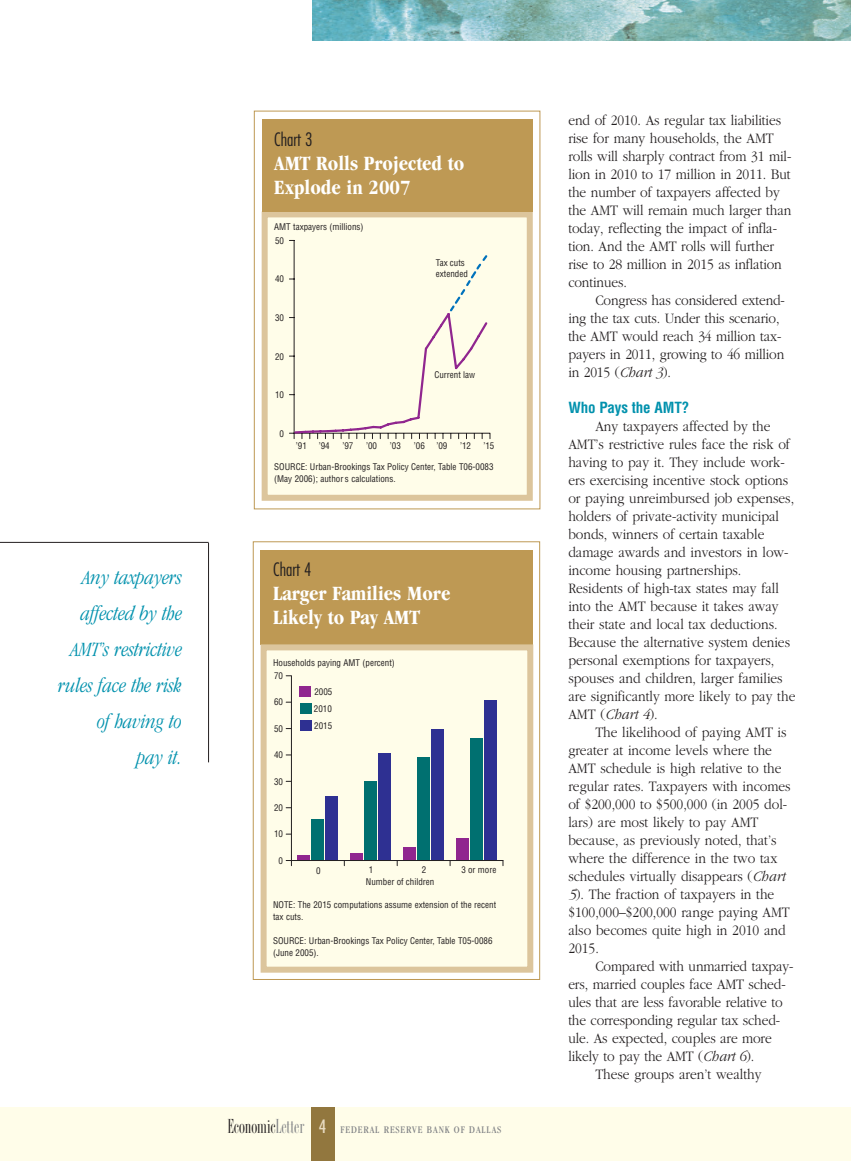
<style>
.page{position:relative;width:851px;height:1161px;background:#fff}
.page>*{position:absolute;margin:0;border:0;box-sizing:border-box;transform-origin:0 0}
.t1{font:italic 300 condensed 21px/36px "Garamond";color:#0091ad;text-align:right}
.t2{font:700 condensed 21px/24px "Garamond";color:#fff}
.t3{font:300 condensed 18px "Futura";color:#231f20}
.t4{font:300 15px/18px "Garamond";color:#231f20;scale:.9 1}
.t5{font:700 condensed 15px "Helvetica";letter-spacing:-.01em;color:#0091ad}
.t6{font:condensed 10.5px "Garamond";letter-spacing:.09em;color:#808285}
.t7{font:condensed 9px/12px "Helvetica";color:#231f20}
.s1{font-family:"AT Torino";font-size:21px;color:#231f20}
.s2{font-family:"AT Torino";font-size:21px}
.s3{font-family:"Futura";font-weight:500;font-size:18px;color:#e8dbc1}
.s4{font-style:italic}
</style>
<div class="page">
<img style="left:313px;top:0;width:537px;height:40px">
<div style="left:0;top:1107px;width:850px;height:54px;background:#fffde9"></div>
<div style="left:311px;top:1107px;width:23px;height:54px;background:#92773e"></div>
<hr style="left:0;top:542px;width:209px;height:1px;background:#231f20">
<hr style="left:208px;top:543px;width:1px;height:219px;background:#231f20">
<div style="left:265px;top:214px;width:264px;height:284px;background:#fffde9"></div>
<div style="left:262px;top:211px;width:270px;height:290px;border:6px solid #dcc59c"></div>
<hr style="left:294px;top:240px;width:1px;height:193px;background:#231f20">
<svg style="left:289px;top:253px;width:201px;height:186px"></svg>
<div style="left:253px;top:541px;width:287px;height:439px;border:1px solid #be9954"></div>
<div style="left:260px;top:550px;width:272px;height:94px;background:#be9954"></div>
<div style="left:263px;top:647px;width:267px;height:323px;background:#fffde9"></div>
<div style="left:260px;top:644px;width:273px;height:329px;border:6px solid #dcc59c"></div>
<hr style="left:291px;top:676px;width:1px;height:185px;background:#231f20">
<svg style="left:286px;top:860px;width:6px;height:6px"></svg>
<div style="left:325px;top:796px;width:13px;height:65px;background:#2e3092"></div>
<div style="left:378px;top:753px;width:13px;height:108px;background:#2e3092"></div>
<div style="left:431px;top:729px;width:13px;height:132px;background:#2e3092"></div>
<div style="left:484px;top:700px;width:13px;height:161px;background:#2e3092"></div>
<div style="left:311px;top:819px;width:13px;height:42px;background:#007070"></div>
<div style="left:364px;top:781px;width:13px;height:80px;background:#007070"></div>
<div style="left:417px;top:757px;width:13px;height:104px;background:#007070"></div>
<div style="left:470px;top:738px;width:13px;height:123px;background:#007070"></div>
<div style="left:297px;top:856px;width:13px;height:5px;background:#90268f"></div>
<div style="left:350px;top:853px;width:13px;height:8px;background:#90268f"></div>
<div style="left:403px;top:847px;width:13px;height:14px;background:#90268f"></div>
<div style="left:456px;top:838px;width:13px;height:23px;background:#90268f"></div>
<div style="left:299px;top:687px;width:12px;height:10px;background:#90268f"></div>
<div style="left:300px;top:703px;width:11px;height:11px;background:#007070"></div>
<hr style="left:291px;top:860px;width:212px;height:1px;background:#231f20">
<div style="left:300px;top:721px;width:12px;height:10px;background:#2e3092"></div>
<div style="left:262px;top:119px;width:270px;height:92px;background:#be9954"></div>
<h1 class="t1" style="left:58px;top:560px;width:125px">Any taxpayers affected by the<br>AMT’s restrictive rules face the risk of having to<br>pay it.</h1>
<p class="t3" style="left:274px;top:131px;width:40px">Chart 3</p>
<h1 class="t2" style="left:274px;top:153px;width:191px">AMT Rolls Projected to<br>Explode in 2007</h1>
<p class="t7" style="left:274px;top:222px;width:91px">AMT taxpayers (millions)</p>
<p class="t7" style="left:275px;top:235px;width:10px">50</p>
<p class="t7" style="left:275px;top:274px;width:10px">40</p>
<p class="t7" style="left:275px;top:312px;width:10px">30</p>
<p class="t7" style="left:436px;top:258px;width:33px;line-height:10.8px">Tax cuts extended</p>
<p class="t7" style="left:275px;top:351px;width:10px">20</p>
<p class="t7" style="left:275px;top:390px;width:10px">10</p>
<p class="t7" style="left:434px;top:370px;width:42px">Current law</p>
<p class="t7" style="left:279px;top:428px;width:6px">0</p>
<p class="t7" style="left:296px;top:440px;width:12px">’91</p>
<p class="t7" style="left:319px;top:440px;width:12px">’94</p>
<p class="t7" style="left:342px;top:440px;width:12px">’97</p>
<p class="t7" style="left:366px;top:440px;width:12px">’00</p>
<p class="t7" style="left:390px;top:440px;width:12px">’03</p>
<p class="t7" style="left:414px;top:440px;width:12px">’06</p>
<p class="t7" style="left:436px;top:440px;width:12px">’09</p>
<p class="t7" style="left:460px;top:440px;width:12px">’12</p>
<p class="t7" style="left:483px;top:440px;width:12px">’15</p>
<p class="t7" style="left:274px;top:462px;width:221px">SOURCE: Urban-Brookings Tax Policy Center, Table T06-0083 (May 2006); authorÕ s calculations.</p>
<p class="t3" style="left:273px;top:562px;width:40px">Chart 4</p>
<h1 class="t2" style="left:273px;top:583px;width:179px">Larger Families More<br>Likely to Pay AMT</h1>
<p class="t7" style="left:273px;top:657px;width:123px">Households paying AMT (percent)</p>
<p class="t7" style="left:274px;top:671px;width:10px">70</p>
<p class="t7" style="left:274px;top:697px;width:10px">60</p>
<p class="t7" style="left:274px;top:723px;width:10px">50</p>
<p class="t7" style="left:274px;top:750px;width:10px">40</p>
<p class="t7" style="left:274px;top:776px;width:10px">30</p>
<p class="t7" style="left:274px;top:803px;width:10px">20</p>
<p class="t7" style="left:274px;top:829px;width:10px">10</p>
<p class="t7" style="left:278px;top:855px;width:6px">0</p>
<p class="t7" style="left:314px;top:684px;width:20px;line-height:16.5px">2005<br>2010</p>
<p class="t7" style="left:314px;top:721px;width:19px">2015</p>
<p class="t7" style="left:316px;top:865px;width:6px">0</p>
<p class="t7" style="left:369px;top:865px;width:6px">1</p>
<p class="t7" style="left:422px;top:864px;width:6px">2</p>
<p class="t7" style="left:461px;top:864px;width:36px">3 or more</p>
<p class="t7" style="left:366px;top:876px;width:70px">Number of children</p>
<p class="t7" style="left:273px;top:899px;width:224px">NOTE: The 2015 computations assume extension of the recent tax cuts.</p>
<p class="t7" style="left:273px;top:935px;width:221px">SOURCE: Urban-Brookings Tax Policy Center, Table T05-0086 (June 2005).</p>
<p class="t6" style="left:227px;top:1126px;width:275px"><span class="s1">Economic</span><span class="s2">Letter</span> <span class="s3">4</span> FEDERAL RESERVE BANK OF DALLAS</p>
<p class="t4" style="left:568px;top:113px;width:249px">end of 2010. As regular tax liabilities rise for many households, the AMT rolls will sharply contract from 31 mil&shy;lion in 2010 to 17 million in 2011. But the number of taxpayers affected by the AMT will remain much larger than today, reflecting the impact of infla&shy;tion. And the AMT rolls will further rise to 28 million in 2015 as inflation continues.</p>
<p class="t4" style="left:568px;top:293px;width:242px;text-indent:27px">Congress has considered extend&shy;ing the tax cuts. Under this scenario, the AMT would reach 34 million tax&shy;payers in 2011, growing to 46 million in 2015 (<span class="s4">Chart 3</span>).</p>
<p class="t5" style="left:568px;top:402px;width:122px">Who Pays the AMT?</p>
<p class="t4" style="left:568px;top:419px;width:254px;text-indent:27px">Any taxpayers affected by the AMT’s restrictive rules face the risk of having to pay it. They include work&shy;ers exercising incentive stock options or paying unreimbursed job expenses, holders of private-activity municipal bonds, winners of certain taxable damage awards and investors in low&shy;income housing partnerships.<br>Residents of high-tax states may fall into the AMT because it takes away their state and local tax deductions.<br>Because the alternative system denies personal exemptions for taxpayers, spouses and children, larger families are significantly more likely to pay the AMT (<span class="s4">Chart 4</span>).</p>
<p class="t4" style="left:568px;top:725px;width:248px;text-indent:27px">The likelihood of paying AMT is greater at income levels where the AMT schedule is high relative to the regular rates. Taxpayers with incomes of $200,000 to $500,000 (in 2005 dol&shy;lars) are most likely to pay AMT because, as previously noted, that’s where the difference in the two tax schedules virtually disappears (<span class="s4">Chart 5</span>). The fraction of taxpayers in the $100,000–$200,000 range paying AMT also becomes quite high in 2010 and 2015.</p>
<p class="t4" style="left:595px;top:959px;width:222px">Compared with unmarried taxpay-</p>
<p class="t4" style="left:568px;top:977px;width:243px">ers, married couples face AMT sched-</p>
<p class="t4" style="left:568px;top:995px;width:239px">ules that are less favorable relative to</p>
<p class="t4" style="left:568px;top:1013px;width:237px">the corresponding regular tax sched-</p>
<p class="t4" style="left:568px;top:1031px;width:228px">ule. As expected, couples are more</p>
<p class="t4" style="left:568px;top:1049px;width:208px">likely to pay the AMT (<span class="s4">Chart 6</span>).</p>
<p class="t4" style="left:595px;top:1067px;width:186px">These groups aren’t wealthy</p>
</div>
